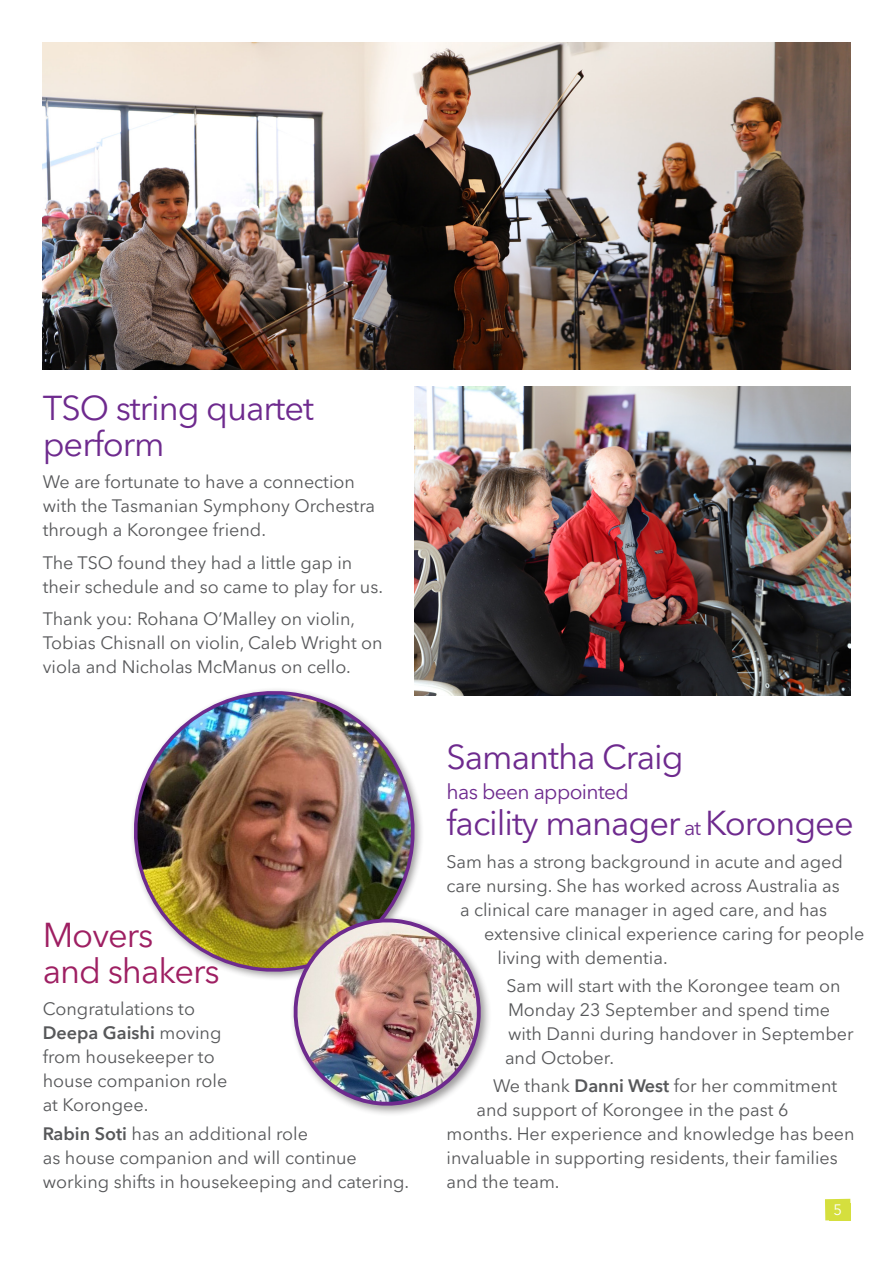
<style>
.page{position:relative;width:893px;height:1263px;background:#fff}
.page>*{position:absolute;margin:0;border:0;box-sizing:border-box;transform-origin:0 0}
.W_Heading_1{font:34.5px/36px "Avenir Next LT Pro";letter-spacing:-.03em;color:#6e2a8e}
.W_Heading_1-2{font:34.5px/36px "Avenir Next LT Pro";letter-spacing:-.03em;color:#9e1f62}
.W_Heading_1-3{font:21px "Avenir Next LT Pro";letter-spacing:-.03em;color:#6e2a8e}
.Text{font:18px/24px "Avenir Next LT Pro";color:#57585a}
.t1{font:15px "Avenir Next LT Pro";color:#fff}
.s1{font-weight:600}
.s2{font-size:21px}
</style>
<div class="page">
<div style="left:825px;top:1199px;width:26px;height:21px;background:#d5df3e"></div>
<img style="left:132px;top:682px;width:292px;height:295px">
<div style="left:289px;top:914px;width:203px;height:203px;background:#231f20;opacity:.45"></div>
<img style="left:287px;top:911px;width:201px;height:197px">
<img style="left:43px;top:43px;width:808px;height:327px">
<img style="left:415px;top:387px;width:436px;height:308px">
<p class="W_Heading_1" style="left:43px;top:389px;width:273px">TSO string quartet perform</p>
<p class="Text" style="left:43px;top:470px;width:334px">We are fortunate to have a connection with the Tasmanian Symphony Orchestra through a Korongee friend.</p>
<p class="Text" style="left:43px;top:550px;width:342px">The TSO found they had a little gap in their schedule and so came to play for us.</p>
<p class="Text" style="left:43px;top:607px;width:341px">Thank you: Rohana O’Malley on violin,<br>Tobias Chisnall on violin, Caleb Wright on viola and Nicholas McManus on cello.</p>
<p class="W_Heading_1-2" style="left:43px;top:917px;width:179px">Movers and shakers</p>
<p class="Text" style="left:43px;top:997px;width:186px">Congratulations to<br><span class="s1">Deepa Gaishi</span> moving from housekeeper to house companion role at Korongee.</p>
<p class="Text" style="left:43px;top:1121px;width:368px"><span class="s1">Rabin Soti</span> has an additional role<br>as house companion and will continue working shifts in housekeeping and catering.</p>
<p class="W_Heading_1" style="left:446px;top:739px;width:239px">Samantha Craig</p>
<p class="W_Heading_1-3" style="left:446px;top:779px;width:184px">has been appointed</p>
<p class="W_Heading_1" style="left:446px;top:805px;width:409px">facility manager <span class="s2">at</span> Korongee</p>
<p class="Text" style="left:446px;top:849px;width:398px">Sam has a strong background in acute and aged</p>
<p class="Text" style="left:446px;top:873px;width:395px">care nursing. She has worked across Australia as</p>
<p class="Text" style="left:460px;top:897px;width:369px">a clinical care manager in aged care, and has</p>
<p class="Text" style="left:484px;top:921px;width:382px">extensive clinical experience caring for people</p>
<p class="Text" style="left:497px;top:945px;width:172px">living with dementia.</p>
<p class="Text" style="left:505px;top:974px;width:350px">Sam will start with the Korongee team on<br>Monday 23 September and spend time with Danni during handover in September and October.</p>
<p class="Text" style="left:493px;top:1074px;width:346px">We thank <span class="s1">Danni West</span> for her commitment</p>
<p class="Text" style="left:476px;top:1098px;width:314px">and support of Korongee in the past 6</p>
<p class="Text" style="left:446px;top:1122px;width:410px">months. Her experience and knowledge has been</p>
<p class="Text" style="left:446px;top:1146px;width:393px">invaluable in supporting residents, their families</p>
<p class="Text" style="left:446px;top:1170px;width:115px">and the team.</p>
<p class="t1" style="left:835px;top:1203px;width:10px">5</p>
</div>
